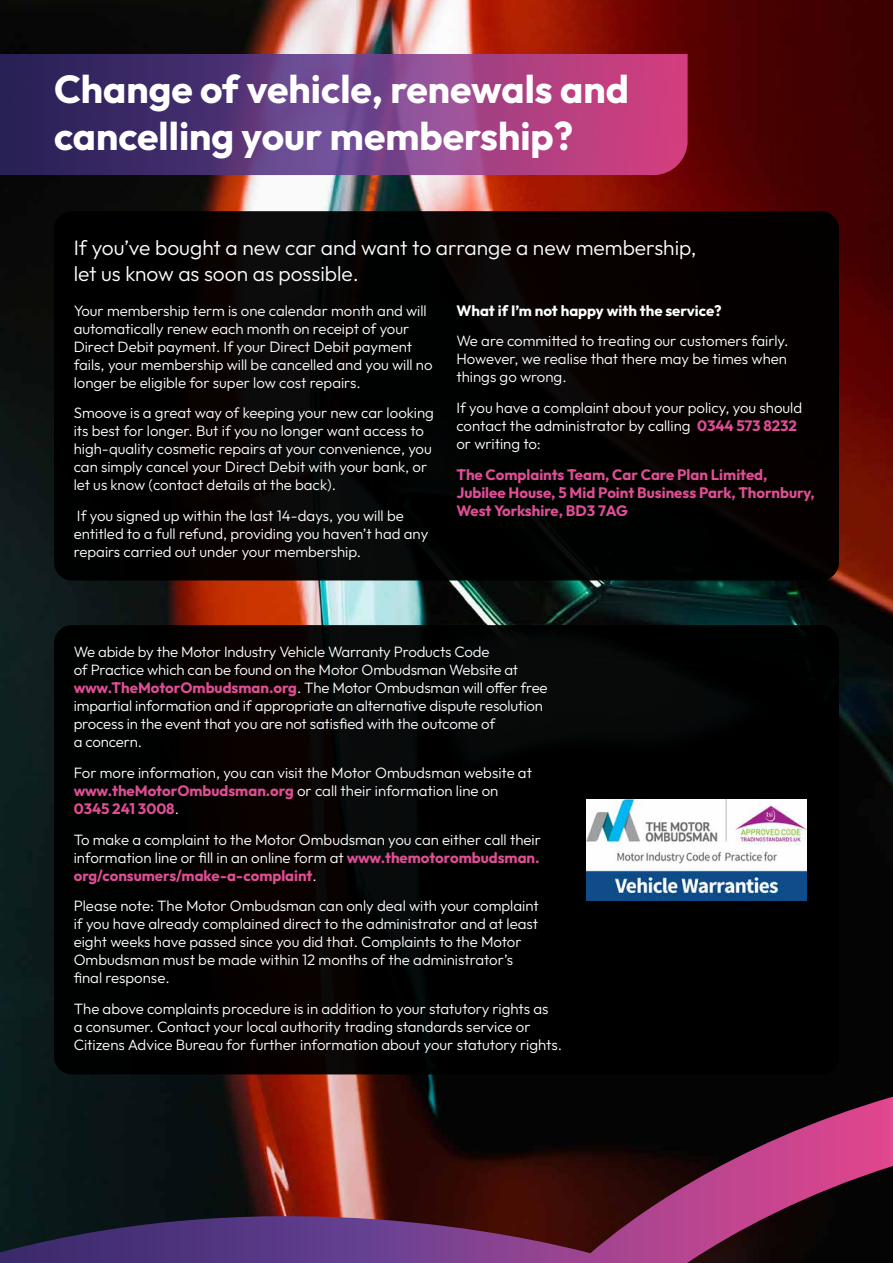
<style>
.page{position:relative;width:893px;height:1263px;background:#fff}
.page>*{position:absolute;margin:0;border:0;box-sizing:border-box;transform-origin:0 0}
.t1{font:100 39px/46.8px "Outfit";color:#fff}
.t2{font:100 21px/25.2px "Outfit";color:#fff}
.t3{font:100 15px/18px "Outfit";color:#fff}
.t4{font:100 15px/18px "Outfit";color:#df4e95}
.s1{color:#df4e95}
</style>
<div class="page">
<img style="left:0;top:0;width:893px;height:1097px">
<svg style="left:0;top:54px;width:688px;height:121px;background:#763a7b"></svg>
<div style="left:54px;top:211px;width:785px;height:369px;background:#000;border-radius:18px"></div>
<div style="left:54px;top:625px;width:785px;height:449px;background:#000;border-radius:18px"></div>
<img style="left:587px;top:799px;width:220px;height:101px">
<svg style="left:0;top:1097px;width:893px;height:166px;background:#441f31"></svg>
<h1 class="t1" style="left:54px;top:66px;width:576px">Change of vehicle, renewals and cancelling your membership?</h1>
<h2 class="t2" style="left:74px;top:235px;width:624px">If you’ve bought a new car and want to arrange a new membership, let us know as soon as possible.</h2>
<p class="t3" style="left:74px;top:301px;width:360px">Your membership term is one calendar month and will automatically renew each month on receipt of your Direct Debit payment. If your Direct Debit payment fails, your membership will be cancelled and you will no longer be eligible for super low cost repairs.</p>
<p class="t3" style="left:74px;top:404px;width:362px">Smoove is a great way of keeping your new car looking its best for longer. But if you no longer want access to high-quality cosmetic repairs at your convenience, you can simply cancel your Direct Debit with your bank, or let us know (contact details at the back).</p>
<p class="t3" style="left:74px;top:507px;width:356px">If you signed up within the last 14-days, you will be entitled to a full refund, providing you haven’t had any repairs carried out under your membership.</p>
<p class="t3" style="left:456px;top:295px;width:334px;line-height:30.8px">What if I’m not happy with the service?<br>We are committed to treating our customers fairly.</p>
<p class="t3" style="left:456px;top:350px;width:332px">However, we realise that there may be times when things go wrong.</p>
<p class="t3" style="left:456px;top:399px;width:347px">If you have a complaint about your policy, you should contact the administrator by calling <span class="s1">0344 573 8232 </span>or writing to:</p>
<p class="t4" style="left:456px;top:465px;width:360px">The Complaints Team, Car Care Plan Limited,<br>Jubilee House, 5 Mid Point Business Park, Thornbury,<br>West Yorkshire, BD3 7AG</p>
<p class="t3" style="left:74px;top:643px;width:475px">We abide by the Motor Industry Vehicle Warranty Products Code<br>of Practice which can be found on the Motor Ombudsman Website at <span class="s1">www.TheMotorOmbudsman.org</span>. The Motor Ombudsman will offer free impartial information and if appropriate an alternative dispute resolution process in the event that you are not satisfied with the outcome of<br>a concern.</p>
<p class="t3" style="left:74px;top:763px;width:460px">For more information, you can visit the Motor Ombudsman website at <span class="s1">www.theMotorOmbudsman.org</span> or call their information line on<br><span class="s1">0345 241 3008</span>.</p>
<p class="t3" style="left:74px;top:830px;width:469px;text-align:justify">To make a complaint to the Motor Ombudsman you can either call their information line or fill in an online form at <span class="s1">www.themotorombudsman. org/consumers/make-a-complaint</span>.</p>
<p class="t3" style="left:74px;top:897px;width:467px">Please note: The Motor Ombudsman can only deal with your complaint if you have already complained direct to the administrator and at least eight weeks have passed since you did that. Complaints to the Motor Ombudsman must be made within 12 months of the administrator’s final response.</p>
<p class="t3" style="left:74px;top:1000px;width:490px">The above complaints procedure is in addition to your statutory rights as<br>a consumer. Contact your local authority trading standards service or<br>Citizens Advice Bureau for further information about your statutory rights.</p>
</div>
